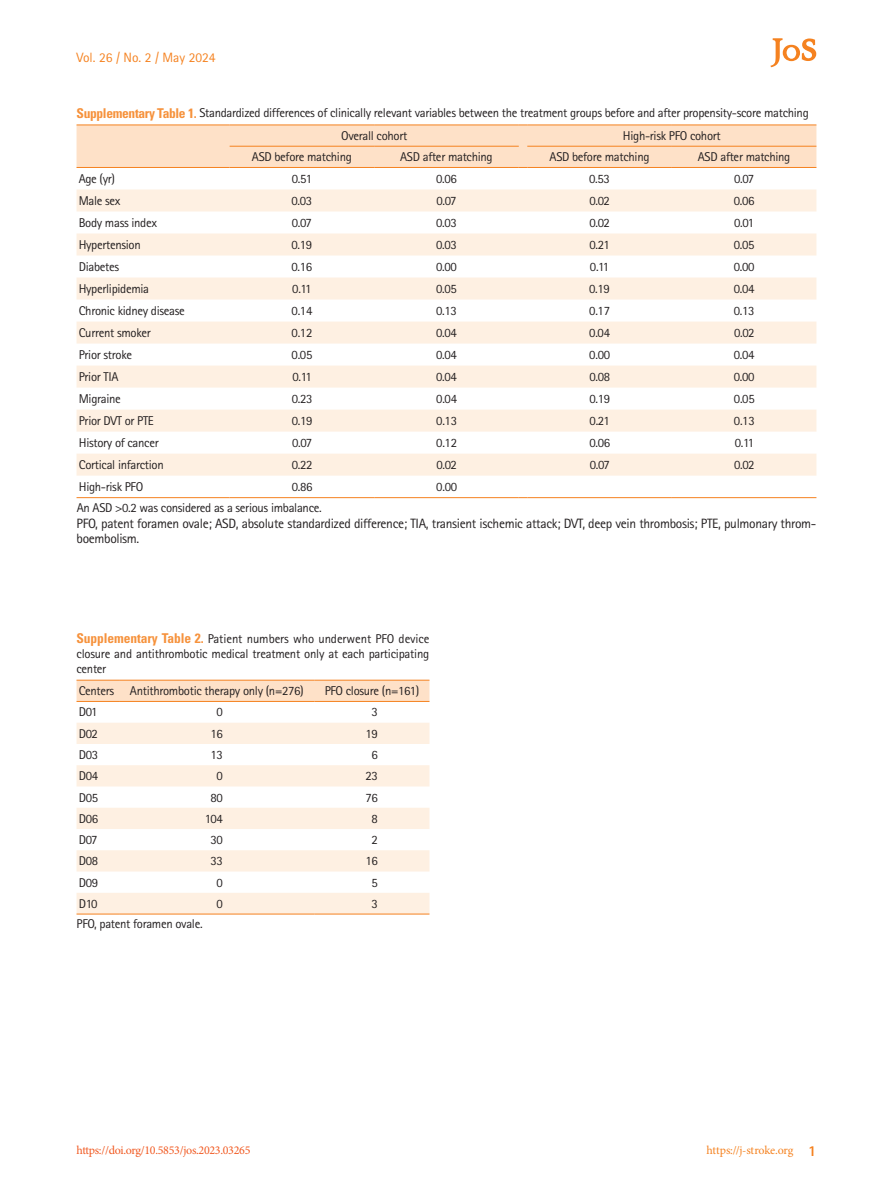
<style>
.page{position:relative;width:893px;height:1191px;background:#fff}
.page>*{position:absolute;margin:0;border:0;box-sizing:border-box;transform-origin:0 0}
.t1{font:13.5px/15.3px "Rotis Sans Serif Std";letter-spacing:-.025em;color:#231f20}
.t2{font:13.5px "Rotis Sans Serif Std";color:#f58220}
.t3{font:12.75px/15.1px "Rotis Sans Serif Std";letter-spacing:-.025em;color:#231f20}
.t4{font:12px "Minion Pro";letter-spacing:-.025em;color:#f15921}
.t5{font:12px "Minion Pro";letter-spacing:-.015em;color:#f58220}
.s1{font-family:"Univers LT Std";font-weight:700;font-stretch:condensed;font-size:13.5px;color:#f6923c}
.s2{font-family:"Rotis Sans Serif Std";font-weight:800;font-size:15px}
</style>
<div class="page">
<svg style="left:770px;top:38px;width:46px;height:29px"></svg>
<svg style="left:77px;top:189px;width:739px;height:286px;fill:#fef0e2"></svg>
<hr style="left:77px;top:497px;width:153px;height:1px;background:#f58220">
<hr style="left:230px;top:497px;width:144px;height:1px;background:#f58220">
<hr style="left:374px;top:497px;width:145px;height:1px;background:#f58220">
<hr style="left:527px;top:497px;width:145px;height:1px;background:#f58220">
<hr style="left:672px;top:497px;width:144px;height:1px;background:#f58220">
<svg style="left:77px;top:125px;width:739px;height:43px;background:#fddcc0"></svg>
<hr style="left:527px;top:167px;width:145px;height:1px;background:#f58220">
<hr style="left:672px;top:167px;width:144px;height:1px;background:#f58220">
<div style="left:77px;top:681px;width:352px;height:20px;background:#fee1c8"></div>
<svg style="left:77px;top:723px;width:352px;height:190px;fill:#fef0e2"></svg>
<hr style="left:77px;top:680px;width:42px;height:1px;background:#f58220">
<hr style="left:119px;top:680px;width:196px;height:1px;background:#f58220">
<hr style="left:315px;top:680px;width:114px;height:1px;background:#f58220">
<hr style="left:77px;top:913px;width:42px;height:1px;background:#f58220">
<hr style="left:119px;top:913px;width:196px;height:1px;background:#f58220">
<hr style="left:315px;top:913px;width:114px;height:1px;background:#f58220">
<hr style="left:77px;top:701px;width:42px;height:1px;background:#f58220">
<hr style="left:119px;top:701px;width:196px;height:1px;background:#f58220">
<hr style="left:315px;top:701px;width:114px;height:1px;background:#f58220">
<p class="t2" style="left:77px;top:50px;width:140px">Vol. 26 / No. 2 / May 2024</p>
<p class="t3" style="left:341px;top:102px;width:469px;line-height:22.5px;text-indent:-265px"><span class="s1">Supplementary Table 1.</span> Standardized differences of clinically relevant variables between the treatment groups before and after propensity-score matching<br>Overall cohort</p>
<p class="t3" style="left:623px;top:128px;width:99px">High-risk PFO cohort</p>
<p class="t3" style="left:252px;top:149px;width:102px">ASD before matching</p>
<p class="t3" style="left:400px;top:149px;width:94px">ASD after matching</p>
<p class="t3" style="left:550px;top:149px;width:102px">ASD before matching</p>
<p class="t3" style="left:698px;top:149px;width:94px">ASD after matching</p>
<p class="t3" style="left:79px;top:171px;width:38px">Age (yr)</p>
<p class="t3" style="left:292px;top:171px;width:22px">0.51</p>
<p class="t3" style="left:436px;top:171px;width:22px">0.06</p>
<p class="t3" style="left:589px;top:171px;width:22px">0.53</p>
<p class="t3" style="left:734px;top:171px;width:22px">0.07</p>
<p class="t3" style="left:79px;top:193px;width:43px">Male sex</p>
<p class="t3" style="left:292px;top:193px;width:22px">0.03</p>
<p class="t3" style="left:436px;top:193px;width:22px">0.07</p>
<p class="t3" style="left:589px;top:193px;width:22px">0.02</p>
<p class="t3" style="left:734px;top:193px;width:22px">0.06</p>
<p class="t3" style="left:79px;top:215px;width:80px">Body mass index</p>
<p class="t3" style="left:292px;top:215px;width:22px">0.07</p>
<p class="t3" style="left:436px;top:215px;width:22px">0.03</p>
<p class="t3" style="left:589px;top:215px;width:22px">0.02</p>
<p class="t3" style="left:734px;top:215px;width:22px">0.01</p>
<p class="t3" style="left:79px;top:237px;width:64px">Hypertension</p>
<p class="t3" style="left:292px;top:237px;width:22px">0.19</p>
<p class="t3" style="left:436px;top:237px;width:22px">0.03</p>
<p class="t3" style="left:589px;top:237px;width:22px">0.21</p>
<p class="t3" style="left:734px;top:237px;width:22px">0.05</p>
<p class="t3" style="left:79px;top:259px;width:42px">Diabetes</p>
<p class="t3" style="left:292px;top:259px;width:22px">0.16</p>
<p class="t3" style="left:436px;top:259px;width:22px">0.00</p>
<p class="t3" style="left:590px;top:259px;width:21px">0.11</p>
<p class="t3" style="left:734px;top:259px;width:22px">0.00</p>
<p class="t3" style="left:79px;top:281px;width:72px">Hyperlipidemia</p>
<p class="t3" style="left:292px;top:281px;width:21px">0.11</p>
<p class="t3" style="left:436px;top:281px;width:22px">0.05</p>
<p class="t3" style="left:589px;top:281px;width:22px">0.19</p>
<p class="t3" style="left:734px;top:281px;width:22px">0.04</p>
<p class="t3" style="left:79px;top:303px;width:108px">Chronic kidney disease</p>
<p class="t3" style="left:292px;top:303px;width:22px">0.14</p>
<p class="t3" style="left:436px;top:303px;width:22px">0.13</p>
<p class="t3" style="left:589px;top:303px;width:22px">0.17</p>
<p class="t3" style="left:734px;top:303px;width:22px">0.13</p>
<p class="t3" style="left:79px;top:325px;width:74px">Current smoker</p>
<p class="t3" style="left:292px;top:325px;width:22px">0.12</p>
<p class="t3" style="left:436px;top:325px;width:22px">0.04</p>
<p class="t3" style="left:589px;top:325px;width:22px">0.04</p>
<p class="t3" style="left:734px;top:325px;width:22px">0.02</p>
<p class="t3" style="left:79px;top:347px;width:55px">Prior stroke</p>
<p class="t3" style="left:292px;top:347px;width:22px">0.05</p>
<p class="t3" style="left:436px;top:347px;width:22px">0.04</p>
<p class="t3" style="left:589px;top:347px;width:22px">0.00</p>
<p class="t3" style="left:734px;top:347px;width:22px">0.04</p>
<p class="t3" style="left:79px;top:369px;width:41px">Prior TIA</p>
<p class="t3" style="left:292px;top:369px;width:21px">0.11</p>
<p class="t3" style="left:436px;top:369px;width:22px">0.04</p>
<p class="t3" style="left:589px;top:369px;width:22px">0.08</p>
<p class="t3" style="left:734px;top:369px;width:22px">0.00</p>
<p class="t3" style="left:79px;top:391px;width:44px">Migraine</p>
<p class="t3" style="left:292px;top:391px;width:22px">0.23</p>
<p class="t3" style="left:436px;top:391px;width:22px">0.04</p>
<p class="t3" style="left:589px;top:391px;width:22px">0.19</p>
<p class="t3" style="left:734px;top:391px;width:22px">0.05</p>
<p class="t3" style="left:79px;top:413px;width:76px">Prior DVT or PTE</p>
<p class="t3" style="left:292px;top:413px;width:22px">0.19</p>
<p class="t3" style="left:436px;top:413px;width:22px">0.13</p>
<p class="t3" style="left:590px;top:413px;width:22px">0.21</p>
<p class="t3" style="left:734px;top:413px;width:22px">0.13</p>
<p class="t3" style="left:79px;top:435px;width:81px">History of cancer</p>
<p class="t3" style="left:292px;top:435px;width:22px">0.07</p>
<p class="t3" style="left:436px;top:435px;width:22px">0.12</p>
<p class="t3" style="left:589px;top:435px;width:22px">0.06</p>
<p class="t3" style="left:735px;top:435px;width:21px">0.11</p>
<p class="t3" style="left:79px;top:457px;width:86px">Cortical infarction</p>
<p class="t3" style="left:292px;top:457px;width:22px">0.22</p>
<p class="t3" style="left:436px;top:457px;width:22px">0.02</p>
<p class="t3" style="left:590px;top:457px;width:22px">0.07</p>
<p class="t3" style="left:734px;top:457px;width:22px">0.02</p>
<p class="t3" style="left:79px;top:479px;width:66px">High-risk PFO</p>
<p class="t3" style="left:292px;top:479px;width:22px">0.86</p>
<p class="t3" style="left:436px;top:479px;width:22px">0.00</p>
<p class="t3" style="left:77px;top:500px;width:246px">An ASD &gt;0.2 was considered as a serious imbalance.</p>
<p class="t1" style="left:77px;top:515px;width:741px">PFO, patent foramen ovale; ASD, absolute standardized difference; TIA, transient ischemic attack; DVT, deep vein thrombosis; PTE, pulmonary throm&shy;boembolism.</p>
<p class="t3" style="left:77px;top:631px;width:355px;text-align:justify"><span class="s1">Supplementary Table 2.</span> Patient numbers who underwent PFO device closure and antithrombotic medical treatment only at each participating center</p>
<p class="t3" style="left:79px;top:683px;width:227px">Centers Antithrombotic therapy only (n=276)</p>
<p class="t3" style="left:325px;top:683px;width:96px">PFO closure (n=161)</p>
<p class="t3" style="left:79px;top:704px;width:20px">D01</p>
<p class="t3" style="left:217px;top:704px;width:8px">0</p>
<p class="t3" style="left:372px;top:704px;width:8px">3</p>
<p class="t3" style="left:79px;top:725px;width:21px">D02</p>
<p class="t3" style="left:210px;top:725px;width:14px">16</p>
<p class="t3" style="left:366px;top:725px;width:14px">19</p>
<p class="t3" style="left:79px;top:747px;width:21px">D03</p>
<p class="t3" style="left:210px;top:747px;width:14px">13</p>
<p class="t3" style="left:372px;top:747px;width:8px">6</p>
<p class="t3" style="left:79px;top:768px;width:21px">D04</p>
<p class="t3" style="left:217px;top:768px;width:8px">0</p>
<p class="t3" style="left:366px;top:768px;width:14px">23</p>
<p class="t3" style="left:79px;top:789px;width:21px">D05</p>
<p class="t3" style="left:210px;top:789px;width:14px">80</p>
<p class="t3" style="left:366px;top:789px;width:14px">76</p>
<p class="t3" style="left:79px;top:811px;width:21px">D06</p>
<p class="t3" style="left:205px;top:811px;width:20px">104</p>
<p class="t3" style="left:372px;top:811px;width:8px">8</p>
<p class="t3" style="left:79px;top:832px;width:20px">D07</p>
<p class="t3" style="left:210px;top:832px;width:14px">30</p>
<p class="t3" style="left:372px;top:832px;width:8px">2</p>
<p class="t3" style="left:79px;top:853px;width:21px">D08</p>
<p class="t3" style="left:210px;top:853px;width:14px">33</p>
<p class="t3" style="left:366px;top:853px;width:14px">16</p>
<p class="t3" style="left:79px;top:874px;width:21px">D09</p>
<p class="t3" style="left:217px;top:874px;width:8px">0</p>
<p class="t3" style="left:372px;top:874px;width:8px">5</p>
<p class="t3" style="left:79px;top:896px;width:20px">D10</p>
<p class="t3" style="left:217px;top:896px;width:8px">0</p>
<p class="t3" style="left:372px;top:896px;width:8px">3</p>
<p class="t3" style="left:77px;top:916px;width:128px">PFO, patent foramen ovale.</p>
<p class="t4" style="left:77px;top:1142px;width:175px">https://doi.org/10.5853/jos.2023.03265</p>
<p class="t5" style="left:706px;top:1142px;width:112px">https://j-stroke.org <span class="s2">1</span></p>
</div>
